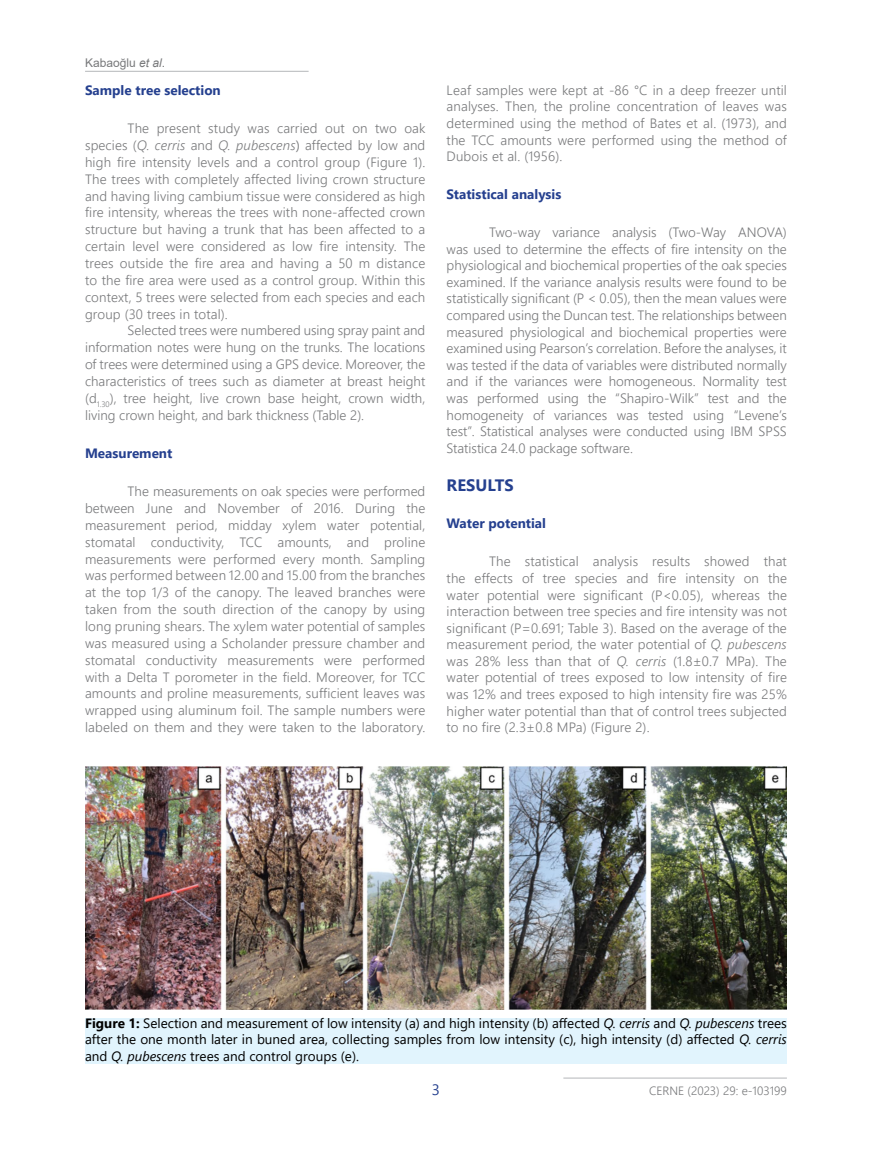
<style>
.page{position:relative;width:872px;height:1149px;background:#fff}
.page>*{position:absolute;margin:0;border:0;box-sizing:border-box;transform-origin:0 0}
.t1{font:700 16.5px "Nirmala UI";color:#25408f}
.t2{font:15px "Nirmala UI";color:#25408f}
.t3{font:300 13.5px/16.8px "Segoe UI";letter-spacing:.01em;color:#78797b;text-align:justify}
.t4{font:13.5px/16.5px "Segoe UI";color:#000;text-align:justify}
.t5{font:700 13.5px "Segoe UI";color:#25408f}
.t6{font:300 12px "Nirmala UI";color:#78797b}
.t7{font:12px "Arial";color:#78797b}
.s1{font-style:italic}
.s2{font-weight:400}
.s3{font-weight:700}
</style>
<div class="page">
<hr style="left:563px;top:1077px;width:224px;height:1px;background:#bdbfc1">
<hr style="left:85px;top:71px;width:223px;height:1px;background:#bdbfc1">
<div style="left:85px;top:1017px;width:702px;height:46px;background:#e1f4fd"></div>
<img style="left:85px;top:766px;width:702px;height:243px">
<p class="t7" style="left:85px;top:54px;width:82px">Kabaoğlu <span class="s1">et al</span>.</p>
<p class="t5" style="left:85px;top:77px;width:137px">Sample tree selection</p>
<p class="t3" style="left:85px;top:118px;width:342px;text-indent:43px">The present study was carried out on two oak species (<span class="s1">Q. cerris</span> and <span class="s1">Q. pubescens</span><span class="s2">)</span> affected by low and high fire intensity levels and a control group (Figure 1).<br>The trees with completely affected living crown structure and having living cambium tissue were considered as high fire intensity, whereas the trees with none-affected crown structure but having a trunk that has been affected to a certain level were considered as low fire intensity. The trees outside the fire area and having a 50 m distance to the fire area were used as a control group. Within this context, 5 trees were selected from each species and each group (30 trees in total).</p>
<p class="t3" style="left:85px;top:321px;width:342px;text-indent:43px">Selected trees were numbered using spray paint and information notes were hung on the trunks. The locations of trees were determined using a GPS device. Moreover, the characteristics of trees such as diameter at breast height (d<sub>1.30</sub>), tree height, live crown base height, crown width, living crown height, and bark thickness (Table 2).</p>
<p class="t5" style="left:85px;top:440px;width:89px">Measurement</p>
<p class="t3" style="left:85px;top:481px;width:342px;text-indent:43px">The measurements on oak species were performed between June and November of 2016. During the measurement period, midday xylem water potential, stomatal conductivity, TCC amounts, and proline measurements were performed every month. Sampling was performed between 12.00 and 15.00 from the branches at the top 1/3 of the canopy. The leaved branches were taken from the south direction of the canopy by using long pruning shears. The xylem water potential of samples was measured using a Scholander pressure chamber and stomatal conductivity measurements were performed with a Delta T porometer in the field. Moreover, for TCC amounts and proline measurements, sufficient leaves was wrapped using aluminum foil. The sample numbers were labeled on them and they were taken to the laboratory.</p>
<p class="t3" style="left:446px;top:80px;width:342px">Leaf samples were kept at -86 °C in a deep freezer until analyses. Then, the proline concentration of leaves was determined using the method of Bates et al. (1973), and the TCC amounts were performed using the method of Dubois et al. (1956).</p>
<p class="t5" style="left:446px;top:181px;width:116px">Statistical analysis</p>
<p class="t3" style="left:446px;top:222px;width:342px;text-indent:43px">Two-way variance analysis (Two-Way ANOVA) was used to determine the effects of fire intensity on the physiological and biochemical properties of the oak species examined. If the variance analysis results were found to be statistically significant (P &lt; 0.05), then the mean values were compared using the Duncan test. The relationships between measured physiological and biochemical properties were examined using Pearson’s correlation. Before the analyses, it was tested if the data of variables were distributed normally and if the variances were homogeneous. Normality test was performed using the “Shapiro-Wilk” test and the homogeneity of variances was tested using “Levene’s test”. Statistical analyses were conducted using IBM SPSS Statistica 24.0 package software.</p>
<p class="t1" style="left:446px;top:471px;width:69px">RESULTS</p>
<p class="t5" style="left:446px;top:510px;width:101px">Water potential</p>
<p class="t3" style="left:446px;top:551px;width:342px;text-indent:43px">The statistical analysis results showed that the effects of tree species and fire intensity on the water potential were significant (P&lt;0.05), whereas the interaction between tree species and fire intensity was not significant (P=0.691; Table 3). Based on the average of the measurement period, the water potential of <span class="s1">Q. pubescens </span>was 28% less than that of <span class="s1">Q. cerris</span> (1.8±0.7 MPa). The water potential of trees exposed to low intensity of fire was 12% and trees exposed to high intensity fire was 25% higher water potential than that of control trees subjected to no fire (2.3±0.8 MPa) (Figure 2).</p>
<p class="t4" style="left:85px;top:1013px;width:703px"><span class="s3">Figure 1:</span> Selection and measurement of low intensity (a) and high intensity (b) affected <span class="s1">Q. cerris</span> and <span class="s1">Q. pubescens</span> trees after the one month later in buned area, collecting samples from low intensity (c), high intensity (d) affected <span class="s1">Q. cerris </span>and <span class="s1">Q. pubescens</span> trees and control groups (e).</p>
<p class="t2" style="left:432px;top:1077px;width:10px">3</p>
<p class="t6" style="left:649px;top:1080px;width:139px">CERNE (2023) 29: e-103199</p>
</div>
